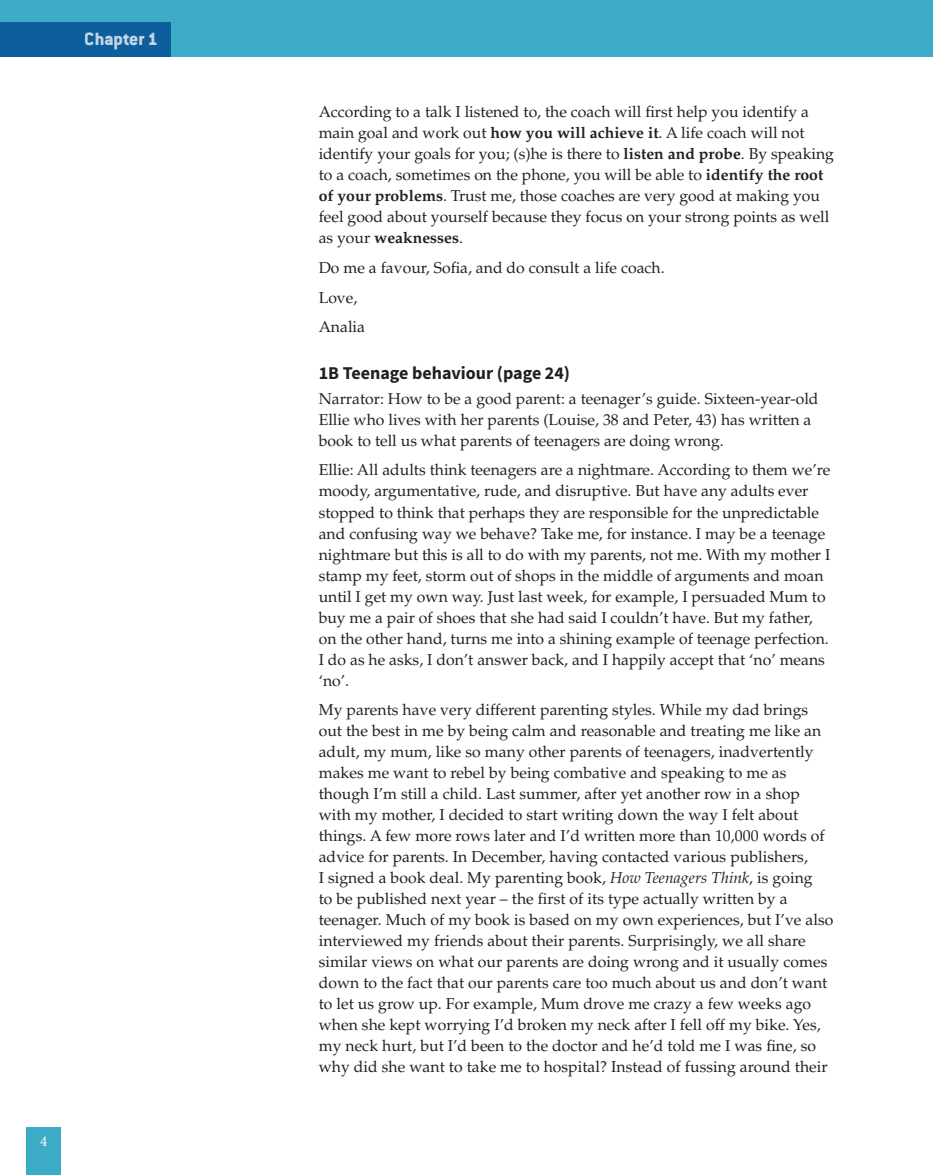
<style>
.page{position:relative;width:933px;height:1175px;background:#fff}
.page>*{position:absolute;margin:0;border:0;box-sizing:border-box;transform-origin:0 0}
.t1{font:800 19.5px "Conduit ITC Std";color:#fff}
.t2{font:700 18px "Source Sans Pro";color:#231f20}
.t3{font:15.75px/21px "Palatino LT Std";color:#231f20}
.t4{font:15px "Minion Pro";color:#fff}
.s1{font-weight:700}
.s2{font-style:italic}
</style>
<div class="page">
<div style="left:0;top:0;width:931px;height:57px;background:#3cacc6"></div>
<hr style="left:931px;top:0;width:1px;height:57px;background:#3cacc6">
<div style="left:27px;top:1126px;width:34px;height:48px;background:#3cacc6"></div>
<div style="left:0;top:22px;width:171px;height:34px;background:#0d5e9d"></div>
<p class="t1" style="left:85px;top:27px;width:75px">Chapter 1</p>
<p class="t4" style="left:40px;top:1130px;width:9px">4</p>
<p class="t3" style="left:318px;top:102px;width:516px">According to a talk I listened to, the coach will first help you identify a main goal and work out <span class="s1">how you will achieve it</span>. A life coach will not identify your goals for you; (s)he is there to <span class="s1">listen and probe</span>. By speaking to a coach, sometimes on the phone, you will be able to <span class="s1">identify the root of your problems</span>. Trust me, those coaches are very good at making you feel good about yourself because they focus on your strong points as well as your <span class="s1">weaknesses</span>.</p>
<p class="t3" style="left:318px;top:253px;width:347px;line-height:29.5px">Do me a favour, Sofia, and do consult a life coach.<br>Love,<br>Analia</p>
<p class="t2" style="left:318px;top:360px;width:253px">1B Teenage behaviour (page 24)</p>
<p class="t3" style="left:318px;top:388px;width:501px">Narrator: How to be a good parent: a teenager’s guide. Sixteen-year-old<br>Ellie who lives with her parents (Louise, 38 and Peter, 43) has written a book to tell us what parents of teenagers are doing wrong.</p>
<p class="t3" style="left:318px;top:460px;width:513px">Ellie: All adults think teenagers are a nightmare. According to them we’re moody, argumentative, rude, and disruptive. But have any adults ever stopped to think that perhaps they are responsible for the unpredictable and confusing way we behave? Take me, for instance. I may be a teenage nightmare but this is all to do with my parents, not me. With my mother I stamp my feet, storm out of shops in the middle of arguments and moan until I get my own way. Just last week, for example, I persuaded Mum to buy me a pair of shoes that she had said I couldn’t have. But my father, on the other hand, turns me into a shining example of teenage perfection.<br>I do as he asks, I don’t answer back, and I happily accept that ‘no’ means ‘no’.</p>
<p class="t3" style="left:318px;top:699px;width:516px">My parents have very different parenting styles. While my dad brings out the best in me by being calm and reasonable and treating me like an adult, my mum, like so many other parents of teenagers, inadvertently makes me want to rebel by being combative and speaking to me as though I’m still a child. Last summer, after yet another row in a shop with my mother, I decided to start writing down the way I felt about things. A few more rows later and I’d written more than 10,000 words of advice for parents. In December, having contacted various publishers,<br>I signed a book deal. My parenting book, <span class="s2">How Teenagers Think</span>, is going<br>to be published next year – the first of its type actually written by a teenager. Much of my book is based on my own experiences, but I’ve also interviewed my friends about their parents. Surprisingly, we all share similar views on what our parents are doing wrong and it usually comes down to the fact that our parents care too much about us and don’t want to let us grow up. For example, Mum drove me crazy a few weeks ago when she kept worrying I’d broken my neck after I fell off my bike. Yes, my neck hurt, but I’d been to the doctor and he’d told me I was fine, so why did she want to take me to hospital? Instead of fussing around their</p>
</div>
